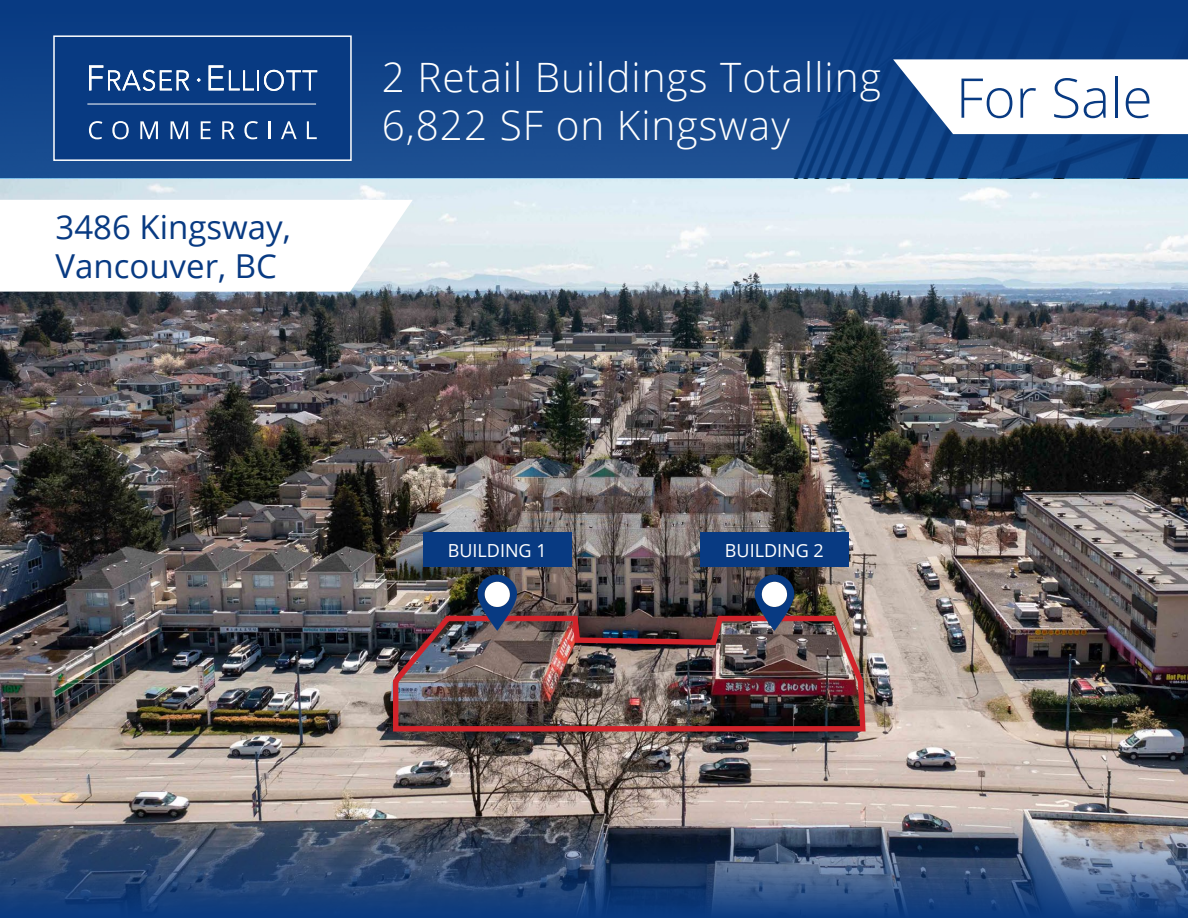
<style>
.page{position:relative;width:1188px;height:918px;background:#fff}
.page>*{position:absolute;margin:0;border:0;box-sizing:border-box;transform-origin:0 0}
.t1{font:300 54.9px "Open Sans";color:#083a82}
.t2{font:300 40.5px/48.6px "Open Sans";letter-spacing:.025em;color:#fff}
.t3{font:33px "Open Sans";color:#083a82}
.t4{font:18px "Open Sans";color:#fff}
</style>
<div class="page">
<img style="left:0;top:178px;width:1188px;height:630px">
<img style="left:390px;top:613px;width:478px;height:121px">
<svg style="left:0;top:0;width:1188px;height:178px;background:#104288"></svg>
<svg style="left:0;top:200px;width:413px;height:92px"></svg>
<svg style="left:893px;top:59px;width:295px;height:75px"></svg>
<div style="left:53px;top:35px;width:299px;height:126px;background:#083a82;border:2px solid #fff"></div>
<svg style="left:89px;top:65px;width:100px;height:26px"></svg>
<svg style="left:209px;top:65px;width:45px;height:25px"></svg>
<hr style="left:257px;top:70px;width:2px;height:20px;background:#fff">
<svg style="left:264px;top:70px;width:53px;height:21px"></svg>
<svg style="left:197px;top:78px;width:4px;height:4px"></svg>
<svg style="left:89px;top:121px;width:13px;height:18px"></svg>
<svg style="left:112px;top:121px;width:17px;height:18px"></svg>
<svg style="left:140px;top:121px;width:18px;height:18px"></svg>
<svg style="left:171px;top:121px;width:17px;height:18px"></svg>
<svg style="left:201px;top:121px;width:10px;height:18px"></svg>
<svg style="left:222px;top:121px;width:13px;height:18px"></svg>
<svg style="left:244px;top:121px;width:14px;height:18px"></svg>
<svg style="left:269px;top:121px;width:2px;height:18px"></svg>
<svg style="left:281px;top:121px;width:16px;height:18px"></svg>
<svg style="left:307px;top:121px;width:10px;height:18px"></svg>
<hr style="left:87px;top:104px;width:229px;height:1px;background:#fff">
<img style="left:0;top:808px;width:1188px;height:110px">
<div style="left:423px;top:533px;width:149px;height:34px;background:#083a82"></div>
<div style="left:700px;top:533px;width:149px;height:34px;background:#083a82"></div>
<svg style="left:477px;top:573px;width:41px;height:58px;background:#374267"></svg>
<div style="left:484px;top:582px;width:26px;height:25px;background:#fff;border-radius:50%"></div>
<svg style="left:754px;top:573px;width:41px;height:58px;background:#394467"></svg>
<div style="left:762px;top:582px;width:25px;height:25px;background:#fff;border-radius:50%"></div>
<p class="t3" style="left:56px;top:204px;width:237px">3486 Kingsway,</p>
<p class="t3" style="left:56px;top:244px;width:223px">Vancouver, BC</p>
<p class="t2" style="left:382px;top:52px;width:501px">2 Retail Buildings Totalling<br>6,822 SF on Kingsway</p>
<p class="t1" style="left:956px;top:60px;width:198px">For Sale</p>
<p class="t4" style="left:448px;top:538px;width:100px">BUILDING 1</p>
<p class="t4" style="left:725px;top:538px;width:100px">BUILDING 2</p>
</div>
